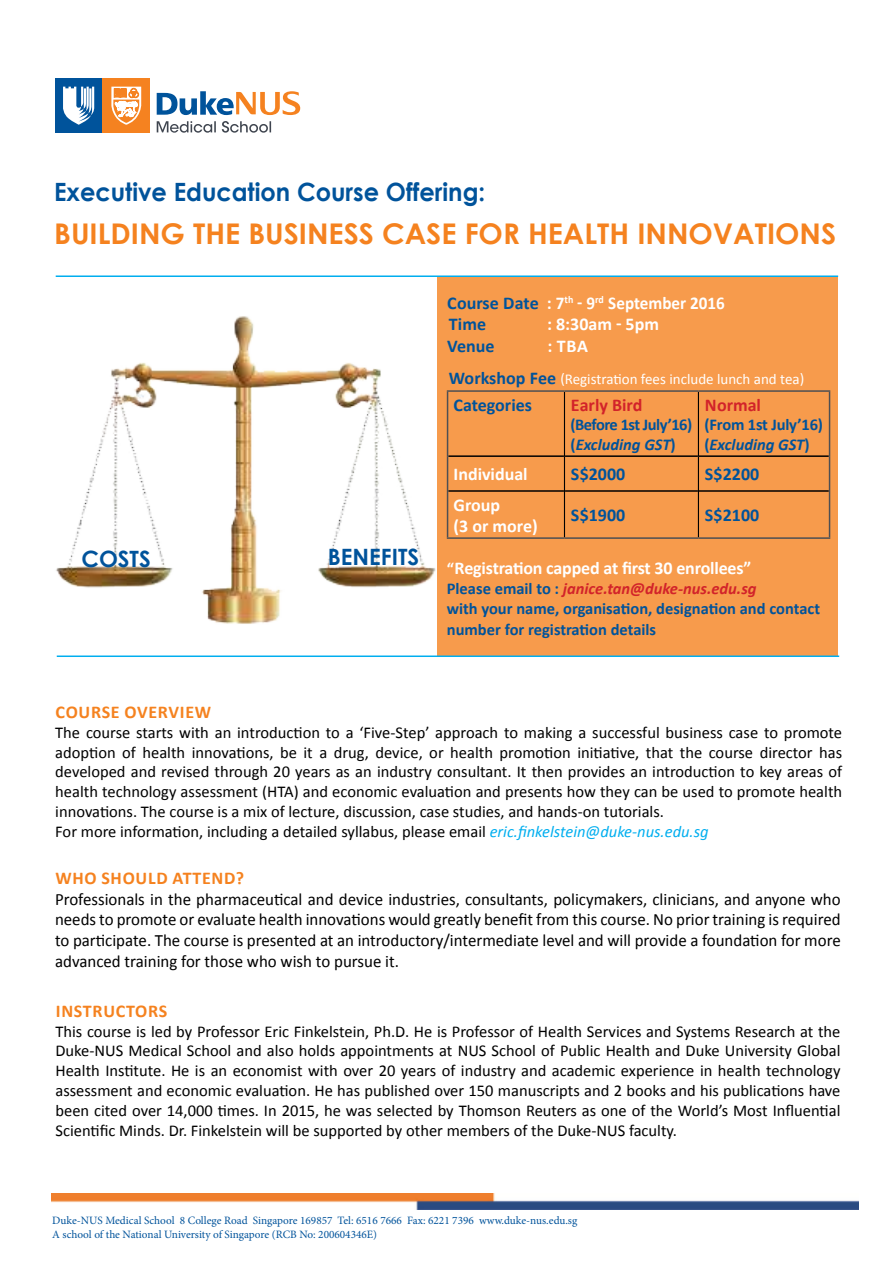
<style>
.page{position:relative;width:893px;height:1263px;background:#fff}
.page>*{position:absolute;margin:0;border:0;box-sizing:border-box;transform-origin:0 0}
.t1{font:700 28.5px "Century Gothic";color:#f5821f}
.t2{font:700 25.2px "Century Gothic";color:#00539b;scale:.95 1}
.t3{font:700 22.5px "Century Gothic";color:#00539b}
.t4{font:700 18px/21.6px "Calibri";letter-spacing:-.01em;color:#fff}
.t5{font:700 18px "Calibri";letter-spacing:.04em;color:#f5821f}
.t6{font:700 18px "Calibri";color:#00539b}
.t7{font:700 18px "Calibri";color:#d2232a}
.t8{font:17.25px/20.7px "Calibri";color:#000;text-align:justify}
.t9{font:16.5px/19.8px "Calibri";color:#000}
.t10{font:700 16.5px/19.8px "Calibri";color:#00539b}
.t11{font:15px "Calibri";color:#fff}
.t12{font:11.25px/13.5px "Minion Pro";color:#00539b}
.s1{color:#00539b}
.s2{font-weight:700;font-size:18px;color:#00539b}
.s3{font-style:italic}
.s4{font-size:16.5px}
.s5{font-style:italic;color:#d2232a}
.s6{font-style:italic;color:#00aeef}
</style>
<div class="page">
<img style="left:56px;top:313px;width:382px;height:314px">
<img style="left:51px;top:1194px;width:808px;height:16px">
<div style="left:438px;top:276px;width:400px;height:379px;background:#f79b4c"></div>
<hr style="left:448px;top:455px;width:116px;height:2px;background:#000">
<hr style="left:565px;top:455px;width:133px;height:2px;background:#000">
<hr style="left:699px;top:455px;width:130px;height:2px;background:#000">
<hr style="left:448px;top:490px;width:116px;height:2px;background:#000">
<hr style="left:565px;top:490px;width:133px;height:2px;background:#000">
<hr style="left:699px;top:490px;width:130px;height:2px;background:#000">
<hr style="left:564px;top:392px;width:1px;height:64px;background:#000">
<hr style="left:698px;top:392px;width:1px;height:64px;background:#000">
<hr style="left:564px;top:456px;width:1px;height:35px;background:#000">
<hr style="left:698px;top:456px;width:1px;height:35px;background:#000">
<hr style="left:564px;top:491px;width:1px;height:46px;background:#000">
<hr style="left:698px;top:491px;width:1px;height:46px;background:#000">
<hr style="left:447px;top:390px;width:117px;height:2px;background:#4d4f53">
<hr style="left:447px;top:392px;width:1px;height:64px;background:#4d4f53">
<hr style="left:564px;top:390px;width:134px;height:2px;background:#4d4f53">
<hr style="left:698px;top:390px;width:132px;height:2px;background:#4d4f53">
<hr style="left:829px;top:392px;width:1px;height:64px;background:#4d4f53">
<hr style="left:447px;top:456px;width:1px;height:35px;background:#4d4f53">
<hr style="left:829px;top:456px;width:1px;height:35px;background:#4d4f53">
<hr style="left:447px;top:491px;width:1px;height:46px;background:#4d4f53">
<hr style="left:829px;top:491px;width:1px;height:46px;background:#4d4f53">
<hr style="left:447px;top:537px;width:117px;height:2px;background:#4d4f53">
<hr style="left:564px;top:537px;width:134px;height:2px;background:#4d4f53">
<hr style="left:698px;top:537px;width:132px;height:2px;background:#4d4f53">
<hr style="left:56px;top:275px;width:782px;height:2px;background:#00aeef">
<hr style="left:57px;top:655px;width:782px;height:2px;background:#00aeef">
<svg style="left:157px;top:121px;width:114px;height:12px"></svg>
<svg style="left:157px;top:91px;width:144px;height:24px"></svg>
<div style="left:55px;top:78px;width:47px;height:55px;background:#00539b"></div>
<div style="left:102px;top:78px;width:48px;height:55px;background:#f58220"></div>
<svg style="left:63px;top:87px;width:31px;height:38px"></svg>
<svg style="left:111px;top:87px;width:30px;height:38px"></svg>
<h2 class="t2" style="left:54px;top:173px;width:455px">EXECUTIVE EDUCATION COURSE OFFERING:</h2>
<h1 class="t1" style="left:54px;top:212px;width:783px">BUILDING THE BUSINESS CASE FOR HEALTH INNOVATIONS</h1>
<p class="t4" style="left:447px;top:292px;width:279px"><span class="s1">Course Date</span> : 7<sup>th</sup> - 9<sup>rd</sup> September 2016<br><span class="s1">Time</span></p>
<p class="t4" style="left:547px;top:313px;width:113px">: 8:30am - 5pm</p>
<h3 class="t3" style="left:81px;top:541px;width:71px">COSTS</h3>
<h3 class="t3" style="left:328px;top:540px;width:93px">BENEFITS</h3>
<p class="t6" style="left:447px;top:334px;width:49px">Venue</p>
<p class="t4" style="left:548px;top:335px;width:42px">: tba</p>
<p class="t11" style="left:449px;top:370px;width:357px"><span class="s2">workshop fee</span> (Registration fees include lunch and tea)</p>
<p class="t6" style="left:454px;top:393px;width:80px">Categories</p>
<p class="t7" style="left:571px;top:393px;width:73px">Early Bird</p>
<p class="t10" style="left:570px;top:415px;width:123px">(Before 1st July’16) (<span class="s3">Excluding GST</span>)</p>
<p class="t7" style="left:705px;top:393px;width:58px">Normal</p>
<p class="t10" style="left:704px;top:415px;width:120px">(From 1st July’16) (<span class="s3">Excluding GST</span>)</p>
<p class="t4" style="left:454px;top:463px;width:76px">Individual</p>
<p class="t6" style="left:571px;top:463px;width:56px">S$2000</p>
<p class="t6" style="left:705px;top:463px;width:56px">S$2200</p>
<p class="t4" style="left:454px;top:494px;width:86px">Group<br>(3 or more)</p>
<p class="t6" style="left:571px;top:504px;width:56px">S$1900</p>
<p class="t6" style="left:705px;top:504px;width:56px">S$2100</p>
<p class="t4" style="left:447px;top:557px;width:306px"><span class="s4">“</span>Registration capped at first 30 enrollees”</p>
<p class="t10" style="left:447px;top:579px;width:375px">Please email to : <span class="s5">janice.tan@duke-nus.edu.sg<br></span>with your name, organisation, designation and contact</p>
<p class="t10" style="left:447px;top:620px;width:211px">number for registration details</p>
<p class="t5" style="left:56px;top:700px;width:157px">course Overview</p>
<p class="t9" style="left:55px;top:722px;width:788px">The course starts with an introduction to a ‘Five-Step’ approach to making a successful business case to promote adoption of health innovations, be it a drug, device, or health promotion initiative, that the course director has developed and revised through 20 years as an industry consultant. It then provides an introduction to key areas of health technology assessment (HTA) and economic evaluation and presents how they can be used to promote health innovations. The course is a mix of lecture, discussion, case studies, and hands-on tutorials.<br>For more information, including a detailed syllabus, please email <span class="s6">eric.finkelstein@duke-nus.edu.sg</span></p>
<p class="t5" style="left:55px;top:866px;width:190px">who should attend?</p>
<p class="t8" style="left:55px;top:888px;width:787px">Professionals in the pharmaceutical and device industries, consultants, policymakers, clinicians, and anyone who needs to promote or evaluate health innovations would greatly benefit from this course. No prior training is required to participate. The course is presented at an introductory/intermediate level and will provide a foundation for more advanced training for those who wish to pursue it.</p>
<p class="t5" style="left:56px;top:999px;width:113px">Instructors</p>
<p class="t9" style="left:55px;top:1021px;width:786px;text-align:justify">This course is led by Professor Eric Finkelstein, Ph.D. He is Professor of Health Services and Systems Research at the Duke-NUS Medical School and also holds appointments at NUS School of Public Health and Duke University Global Health Institute. He is an economist with over 20 years of industry and academic experience in health technology assessment and economic evaluation. He has published over 150 manuscripts and 2 books and his publications have been cited over 14,000 times. In 2015, he was selected by Thomson Reuters as one of the World’s Most Influential Scientific Minds. Dr. Finkelstein will be supported by other members of the Duke-NUS faculty.</p>
<p class="t12" style="left:52px;top:1214px;width:527px">Duke-NUS Medical School 8 College Road Singapore 169857 Tel: 6516 7666 Fax: 6221 7396 www.duke-nus.edu.sg<br>A school of the National University of Singapore (RCB No: 200604346E)</p>
</div>
